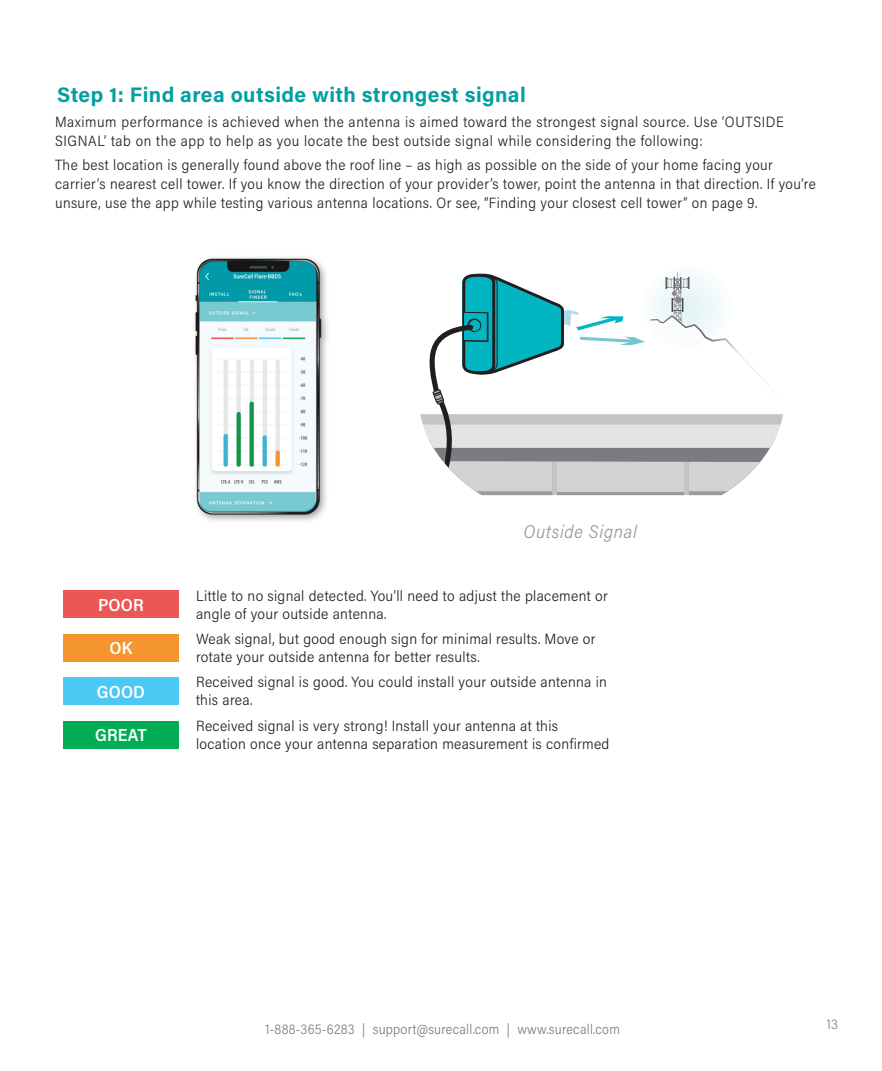
<style>
.page{position:relative;width:882px;height:1071px;background:#fff}
.page>*{position:absolute;margin:0;border:0;box-sizing:border-box;transform-origin:0 0}
.t1{font:700 21px "Acumin Pro";letter-spacing:.02em;color:#00a0a1}
.t2{font:italic 300 18.38px "Acumin Pro Semi Cond";letter-spacing:.04em;color:#939598}
.t3{font:600 17.5px "Acumin Pro Semi Cond";letter-spacing:.005em;color:#fff}
.Body{font:300 14.88px/17.8px "Acumin Pro Semi Cond";letter-spacing:.03em;color:#221e1f}
.t4{font:300 14px "Acumin Pro Semi Cond";letter-spacing:.02em;color:#787a7d;scale:.96 1}
</style>
<div class="page">
<div style="left:63px;top:591px;width:116px;height:27px;background:#eb5755"></div>
<div style="left:63px;top:634px;width:116px;height:27px;background:#f5952f"></div>
<div style="left:63px;top:678px;width:116px;height:27px;background:#4bc8f4"></div>
<div style="left:63px;top:721px;width:116px;height:27px;background:#00ad54"></div>
<img style="left:195px;top:257px;width:133px;height:264px">
<svg style="left:420px;top:272px;width:363px;height:223px"></svg>
<h2 class="t1" style="left:57px;top:80px;width:470px">Step 1: Find area outside with strongest signal</h2>
<p class="Body" style="left:55px;top:112px;width:730px;line-height:19.2px">Maximum performance is achieved when the antenna is aimed toward the strongest signal source. Use ‘OUTSIDE<br>SIGNAL’ tab on the app to help as you locate the best outside signal while considering the following:</p>
<p class="Body" style="left:55px;top:154px;width:762px;line-height:19.2px">The best location is generally found above the roof line – as high as possible on the side of your home facing your carrier’s nearest cell tower. If you know the direction of your provider’s tower, point the antenna in that direction. If you’re unsure, use the app while testing various antenna locations. Or see, “Finding your closest cell tower” on page 9.</p>
<p class="t2" style="left:523px;top:519px;width:115px">Outside Signal</p>
<p class="t3" style="left:98px;top:593px;width:47px">POOR</p>
<p class="Body" style="left:196px;top:586px;width:413px">Little to no signal detected. You’ll need to adjust the placement or angle of your outside antenna.</p>
<p class="t3" style="left:109px;top:636px;width:24px">OK</p>
<p class="Body" style="left:196px;top:629px;width:401px">Weak signal, but good enough sign for minimal results. Move or rotate your outside antenna for better results.</p>
<p class="t3" style="left:97px;top:679px;width:50px">GOOD</p>
<p class="Body" style="left:196px;top:673px;width:413px">Received signal is good. You could install your outside antenna in this area.</p>
<p class="t3" style="left:95px;top:723px;width:53px">GREAT</p>
<p class="Body" style="left:196px;top:716px;width:415px">Received signal is very strong! Install your antenna at this location once your antenna separation measurement is confirmed</p>
<p class="t4" style="left:266px;top:1020px;width:371px">1-888-365-6283 | support@surecall.com | www.surecall.com</p>
<p class="t4" style="left:827px;top:1015px;width:13px">13</p>
</div>
